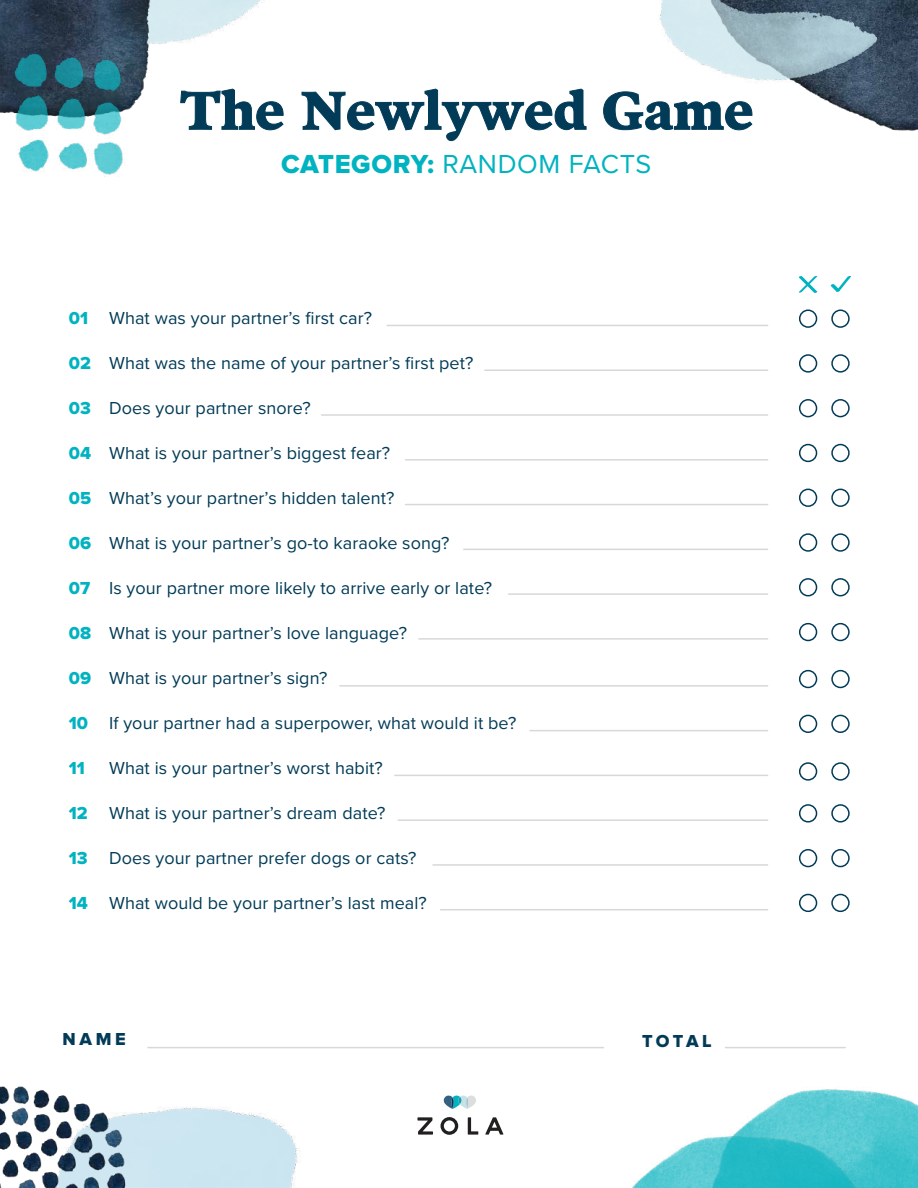
<style>
.page{position:relative;width:918px;height:1188px;background:#fff}
.page>*{position:absolute;margin:0;border:0;box-sizing:border-box;transform-origin:0 0}
.t1{font:700 52.5px "Poynter Text";color:#023b57}
.t2{font:27px "Proxima Nova";letter-spacing:.025em;color:#00b3c0}
.t3{font:18px "Proxima Nova";letter-spacing:.005em;color:#023b57}
.t4{font:18px "Proxima Nova Extrabld";letter-spacing:.005em;color:#00b3c0}
.t5{font:18px "Proxima Nova Extrabld";letter-spacing:.2em;color:#023b57}
.s1{font-family:"Proxima Nova Extrabld"}
</style>
<div class="page">
<svg style="left:417px;top:1117px;width:16px;height:18px"></svg>
<svg style="left:440px;top:1117px;width:18px;height:18px"></svg>
<svg style="left:468px;top:1117px;width:10px;height:18px"></svg>
<svg style="left:485px;top:1117px;width:18px;height:18px"></svg>
<svg style="left:443px;top:1095px;width:33px;height:14px"></svg>
<svg style="left:188px;top:117px;width:96px;height:14px"></svg>
<svg style="left:302px;top:88px;width:285px;height:53px"></svg>
<svg style="left:603px;top:93px;width:52px;height:38px"></svg>
<hr style="left:726px;top:1047px;width:119px;height:1px;background:#d8d8d7">
<hr style="left:148px;top:1047px;width:456px;height:1px;background:#d8d8d7">
<hr style="left:387px;top:325px;width:381px;height:1px;background:#d8d8d7">
<svg style="left:798px;top:276px;width:20px;height:17px"></svg>
<svg style="left:830px;top:276px;width:21px;height:16px"></svg>
<div style="left:799px;top:309px;width:18px;height:19px;border:2px solid #023b57;border-radius:50%"></div>
<div style="left:831px;top:309px;width:19px;height:19px;border:2px solid #023b57;border-radius:50%"></div>
<hr style="left:485px;top:369px;width:283px;height:2px;background:#d8d8d7">
<div style="left:799px;top:354px;width:18px;height:19px;border:2px solid #023b57;border-radius:50%"></div>
<div style="left:831px;top:354px;width:19px;height:19px;border:2px solid #023b57;border-radius:50%"></div>
<hr style="left:322px;top:414px;width:446px;height:2px;background:#d8d8d7">
<div style="left:799px;top:399px;width:18px;height:18px;border:2px solid #023b57;border-radius:50%"></div>
<div style="left:831px;top:399px;width:19px;height:18px;border:2px solid #023b57;border-radius:50%"></div>
<hr style="left:406px;top:459px;width:362px;height:2px;background:#d8d8d7">
<div style="left:799px;top:444px;width:18px;height:18px;border:2px solid #023b57;border-radius:50%"></div>
<div style="left:831px;top:444px;width:19px;height:18px;border:2px solid #023b57;border-radius:50%"></div>
<hr style="left:406px;top:504px;width:362px;height:1px;background:#d8d8d7">
<div style="left:799px;top:489px;width:18px;height:18px;border:2px solid #023b57;border-radius:50%"></div>
<div style="left:831px;top:489px;width:19px;height:18px;border:2px solid #023b57;border-radius:50%"></div>
<hr style="left:464px;top:549px;width:304px;height:1px;background:#d8d8d7">
<div style="left:799px;top:533px;width:18px;height:19px;border:2px solid #023b57;border-radius:50%"></div>
<div style="left:831px;top:533px;width:19px;height:19px;border:2px solid #023b57;border-radius:50%"></div>
<hr style="left:509px;top:593px;width:259px;height:2px;background:#d8d8d7">
<div style="left:799px;top:578px;width:18px;height:18px;border:2px solid #023b57;border-radius:50%"></div>
<div style="left:831px;top:578px;width:19px;height:18px;border:2px solid #023b57;border-radius:50%"></div>
<hr style="left:419px;top:638px;width:349px;height:2px;background:#d8d8d7">
<div style="left:799px;top:623px;width:18px;height:18px;border:2px solid #023b57;border-radius:50%"></div>
<div style="left:831px;top:623px;width:19px;height:18px;border:2px solid #023b57;border-radius:50%"></div>
<hr style="left:340px;top:685px;width:428px;height:2px;background:#d8d8d7">
<div style="left:799px;top:670px;width:18px;height:18px;border:2px solid #023b57;border-radius:50%"></div>
<div style="left:831px;top:670px;width:19px;height:18px;border:2px solid #023b57;border-radius:50%"></div>
<hr style="left:530px;top:730px;width:238px;height:1px;background:#d8d8d7">
<div style="left:799px;top:715px;width:18px;height:18px;border:2px solid #023b57;border-radius:50%"></div>
<div style="left:831px;top:715px;width:19px;height:18px;border:2px solid #023b57;border-radius:50%"></div>
<hr style="left:395px;top:775px;width:373px;height:1px;background:#d8d8d7">
<hr style="left:398px;top:819px;width:370px;height:2px;background:#d8d8d7">
<div style="left:799px;top:804px;width:18px;height:19px;border:2px solid #023b57;border-radius:50%"></div>
<div style="left:831px;top:804px;width:19px;height:19px;border:2px solid #023b57;border-radius:50%"></div>
<div style="left:799px;top:762px;width:18px;height:19px;border:2px solid #023b57;border-radius:50%"></div>
<div style="left:831px;top:762px;width:19px;height:19px;border:2px solid #023b57;border-radius:50%"></div>
<hr style="left:433px;top:864px;width:335px;height:2px;background:#d8d8d7">
<div style="left:799px;top:849px;width:18px;height:18px;border:2px solid #023b57;border-radius:50%"></div>
<div style="left:831px;top:849px;width:19px;height:18px;border:2px solid #023b57;border-radius:50%"></div>
<hr style="left:441px;top:909px;width:327px;height:1px;background:#d8d8d7">
<div style="left:799px;top:894px;width:18px;height:18px;border:2px solid #023b57;border-radius:50%"></div>
<div style="left:831px;top:894px;width:19px;height:18px;border:2px solid #023b57;border-radius:50%"></div>
<img style="left:166px;top:0;width:173px;height:117px">
<img style="left:29px;top:0;width:137px;height:110px">
<img style="left:655px;top:0;width:263px;height:131px">
<img style="left:615px;top:0;width:269px;height:99px">
<img style="left:29px;top:45px;width:99px;height:132px">
<img style="left:133px;top:1047px;width:273px;height:141px">
<img style="left:0;top:1086px;width:133px;height:102px">
<img style="left:755px;top:1089px;width:163px;height:99px">
<img style="left:632px;top:1117px;width:270px;height:71px">
<img style="left:0;top:0;width:29px;height:169px">
<h1 class="t1" style="left:180px;top:88px;width:575px">The Newlywed Game</h1>
<h2 class="t2" style="left:281px;top:144px;width:372px"><span class="s1">CATEGORY:</span> RANDOM FACTS</h2>
<p class="t4" style="left:69px;top:310px;width:21px">01</p>
<p class="t4" style="left:69px;top:355px;width:24px">02</p>
<p class="t4" style="left:69px;top:400px;width:24px">03</p>
<p class="t4" style="left:69px;top:445px;width:24px">04</p>
<p class="t4" style="left:69px;top:490px;width:24px">05</p>
<p class="t4" style="left:69px;top:535px;width:24px">06</p>
<p class="t4" style="left:69px;top:580px;width:23px">07</p>
<p class="t4" style="left:69px;top:625px;width:24px">08</p>
<p class="t4" style="left:69px;top:670px;width:24px">09</p>
<p class="t4" style="left:69px;top:715px;width:21px">10</p>
<p class="t4" style="left:69px;top:760px;width:18px">11</p>
<p class="t4" style="left:69px;top:805px;width:21px">12</p>
<p class="t4" style="left:69px;top:850px;width:20px">13</p>
<p class="t4" style="left:69px;top:895px;width:21px">14</p>
<p class="t3" style="left:109px;top:305px;width:265px">What was your partner’s first car?</p>
<p class="t3" style="left:109px;top:350px;width:366px">What was the name of your partner’s first pet?</p>
<p class="t3" style="left:109px;top:395px;width:203px">Does your partner snore?</p>
<p class="t3" style="left:109px;top:440px;width:283px">What is your partner’s biggest fear?</p>
<p class="t3" style="left:109px;top:485px;width:287px">What’s your partner’s hidden talent?</p>
<p class="t3" style="left:109px;top:530px;width:342px">What is your partner’s go-to karaoke song?</p>
<p class="t3" style="left:109px;top:575px;width:385px">Is your partner more likely to arrive early or late?</p>
<p class="t3" style="left:109px;top:620px;width:300px">What is your partner’s love language?</p>
<p class="t3" style="left:109px;top:665px;width:220px">What is your partner’s sign?</p>
<p class="t3" style="left:109px;top:710px;width:409px">If your partner had a superpower, what would it be?</p>
<p class="t3" style="left:109px;top:755px;width:275px">What is your partner’s worst habit?</p>
<p class="t3" style="left:109px;top:800px;width:278px">What is your partner’s dream date?</p>
<p class="t3" style="left:109px;top:845px;width:309px">Does your partner prefer dogs or cats?</p>
<p class="t3" style="left:109px;top:890px;width:319px">What would be your partner’s last meal?</p>
<p class="t5" style="left:63px;top:1031px;width:65px">NAME</p>
<p class="t5" style="left:642px;top:1033px;width:71px">TOTAL</p>
</div>
